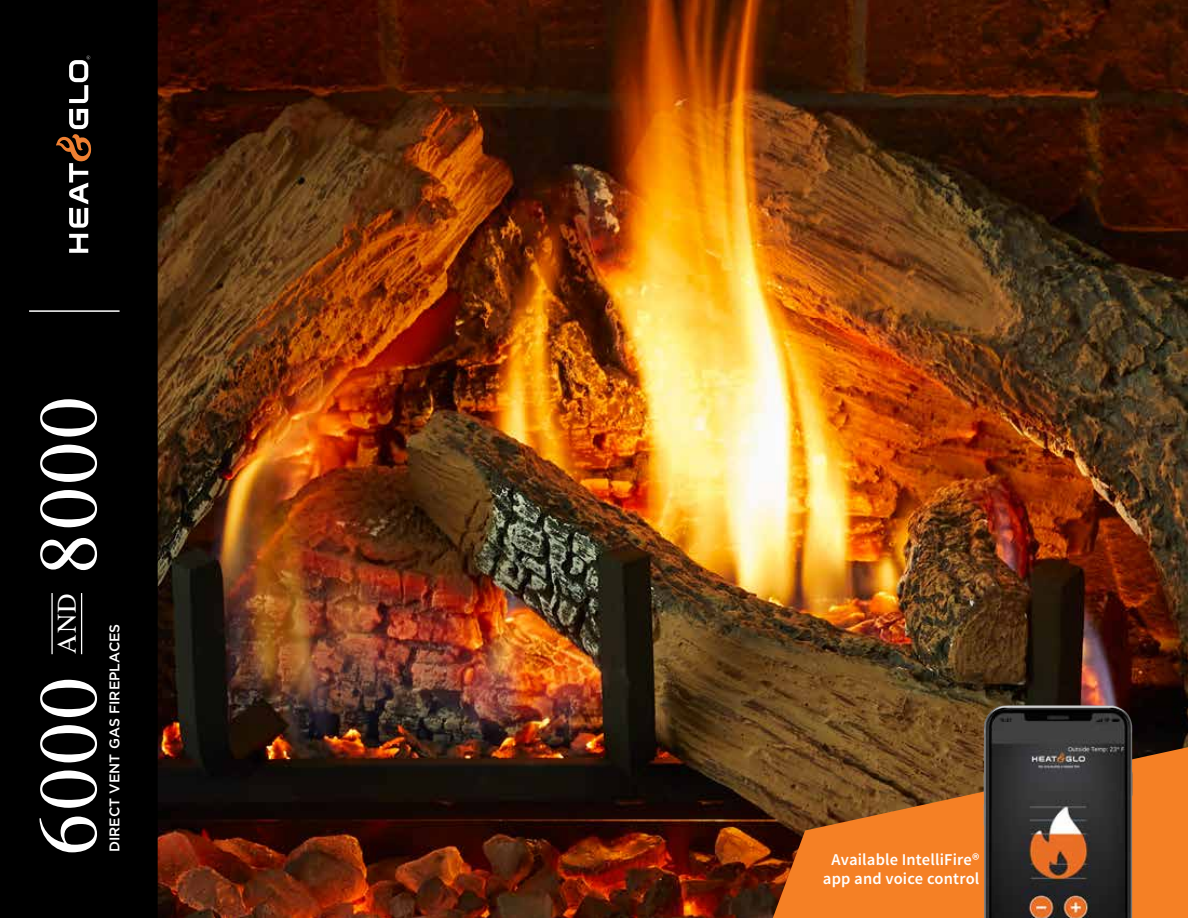
<style>
.page{position:relative;width:1188px;height:918px;background:#fff}
.page>*{position:absolute;margin:0;border:0;box-sizing:border-box;transform-origin:0 0}
.t1{font:82.5px "Times";letter-spacing:.05em;color:#fff}
.t2{font:27px "Times";color:#fff}
.t3{font:600 16.5px/19.8px "Source Sans Pro";letter-spacing:.01em;color:#fff;text-align:center}
.t4{font:500 14.1px "Gotham";color:#fff}
</style>
<div class="page">
<img style="left:158px;top:0;width:1030px;height:918px">
<div style="left:0;top:0;width:158px;height:918px;background:#000"></div>
<svg style="left:69px;top:234px;width:19px;height:19px"></svg>
<svg style="left:56px;top:109px;width:35px;height:119px"></svg>
<svg style="left:69px;top:56px;width:21px;height:47px"></svg>
<hr style="left:29px;top:310px;width:91px;height:2px;background:#fff">
<hr style="left:51px;top:593px;width:2px;height:61px;background:#fff">
<hr style="left:81px;top:593px;width:1px;height:61px;background:#fff">
<svg style="left:773px;top:747px;width:415px;height:171px;background:#c36a22"></svg>
<img style="left:983px;top:705px;width:149px;height:213px">
<h1 class="t1" style="left:22px;top:855px;width:459px;rotate:-90deg">6000 8000</h1>
<h2 class="t2" style="left:52px;top:654px;width:63px;rotate:-90deg">AND</h2>
<p class="t4" style="left:107px;top:852px;width:230px;rotate:-90deg">DIRECT VENT GAS FIREPLACES</p>
<p class="t3" style="left:823px;top:850px;width:158px">Available IntelliFire® app and voice control</p>
</div>
